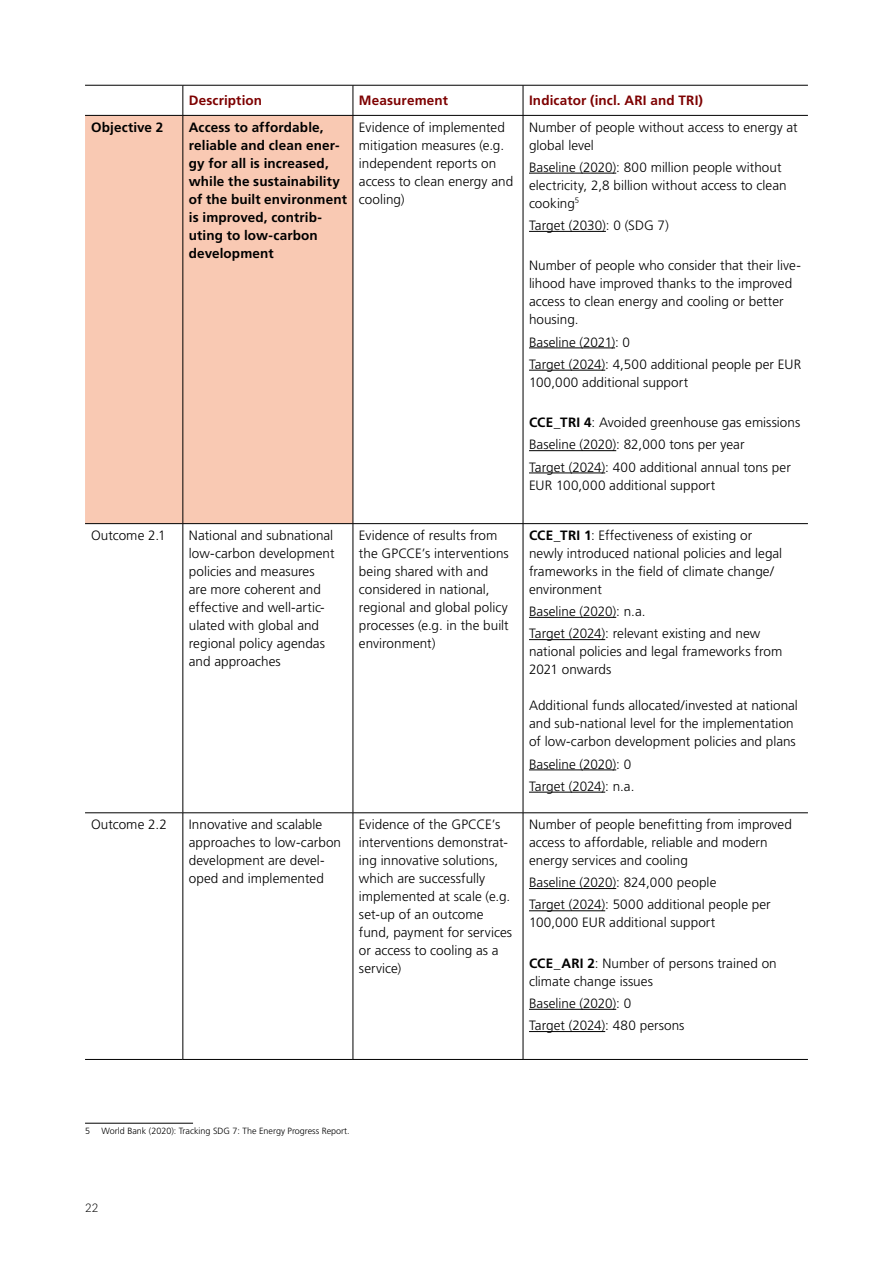
<style>
.page{position:relative;width:893px;height:1263px;background:#fff}
.page>*{position:absolute;margin:0;border:0;box-sizing:border-box;transform-origin:0 0}
.Lauftext_Tabelle{font:300 13.5px/18px "Frutiger LT Pro";letter-spacing:.005em;color:#000}
.Lauftext_Tabelle-2{font:700 13.5px/18px "Frutiger LT Pro";letter-spacing:.01em;color:#000}
.Lauftext_Tabelle-3{font:700 13.5px "Frutiger LT Pro";letter-spacing:.01em;color:#7d0000}
.t1{font:300 12px "Caecilia LT Pro 45";color:#000}
.Fussnote{font:300 9px "Frutiger LT Pro";color:#000}
.s1{font-weight:700}
</style>
<div class="page">
<div style="left:85px;top:116px;width:268px;height:407px;background:#f9c9b3"></div>
<hr style="left:85px;top:85px;width:98px;height:1px;background:#000">
<hr style="left:183px;top:85px;width:170px;height:1px;background:#000">
<hr style="left:353px;top:85px;width:170px;height:1px;background:#000">
<hr style="left:523px;top:85px;width:285px;height:1px;background:#000">
<hr style="left:85px;top:1059px;width:98px;height:1px;background:#000">
<hr style="left:183px;top:1059px;width:170px;height:1px;background:#000">
<hr style="left:353px;top:1059px;width:170px;height:1px;background:#000">
<hr style="left:523px;top:1059px;width:285px;height:1px;background:#000">
<hr style="left:353px;top:85px;width:1px;height:30px;background:#000">
<hr style="left:85px;top:115px;width:98px;height:1px;background:#000">
<hr style="left:353px;top:116px;width:1px;height:407px;background:#000">
<hr style="left:353px;top:524px;width:1px;height:289px;background:#000">
<hr style="left:85px;top:812px;width:98px;height:1px;background:#000">
<hr style="left:353px;top:813px;width:1px;height:246px;background:#000">
<hr style="left:183px;top:85px;width:1px;height:30px;background:#000">
<hr style="left:183px;top:116px;width:1px;height:407px;background:#000">
<hr style="left:183px;top:524px;width:1px;height:289px;background:#000">
<hr style="left:183px;top:813px;width:1px;height:246px;background:#000">
<hr style="left:183px;top:115px;width:170px;height:1px;background:#000">
<hr style="left:183px;top:812px;width:170px;height:1px;background:#000">
<hr style="left:353px;top:115px;width:170px;height:1px;background:#000">
<hr style="left:523px;top:115px;width:285px;height:1px;background:#000">
<hr style="left:353px;top:812px;width:170px;height:1px;background:#000">
<hr style="left:523px;top:812px;width:285px;height:1px;background:#000">
<hr style="left:85px;top:523px;width:98px;height:1px;background:#000">
<hr style="left:183px;top:523px;width:170px;height:1px;background:#000">
<hr style="left:353px;top:523px;width:170px;height:1px;background:#000">
<hr style="left:523px;top:523px;width:285px;height:1px;background:#000">
<hr style="left:523px;top:85px;width:1px;height:30px;background:#000">
<hr style="left:523px;top:116px;width:1px;height:407px;background:#000">
<hr style="left:523px;top:524px;width:1px;height:289px;background:#000">
<hr style="left:523px;top:813px;width:1px;height:246px;background:#000">
<hr style="left:529px;top:173px;width:87px;height:1px;background:#000">
<hr style="left:529px;top:231px;width:77px;height:1px;background:#000">
<hr style="left:529px;top:348px;width:86px;height:1px;background:#000">
<hr style="left:529px;top:370px;width:76px;height:1px;background:#000">
<hr style="left:529px;top:450px;width:87px;height:1px;background:#000">
<hr style="left:529px;top:473px;width:76px;height:1px;background:#000">
<hr style="left:529px;top:617px;width:87px;height:1px;background:#000">
<hr style="left:529px;top:639px;width:76px;height:1px;background:#000">
<hr style="left:529px;top:769px;width:87px;height:1px;background:#000">
<hr style="left:529px;top:792px;width:76px;height:1px;background:#000">
<hr style="left:529px;top:888px;width:87px;height:1px;background:#000">
<hr style="left:529px;top:910px;width:76px;height:1px;background:#000">
<hr style="left:529px;top:1009px;width:87px;height:1px;background:#000">
<hr style="left:529px;top:1031px;width:76px;height:1px;background:#000">
<hr style="left:85px;top:1123px;width:108px;height:1px;background:#000">
<p class="Lauftext_Tabelle-3" style="left:189px;top:93px;width:75px">Description</p>
<p class="Lauftext_Tabelle-3" style="left:359px;top:93px;width:91px">Measurement</p>
<p class="Lauftext_Tabelle-3" style="left:529px;top:93px;width:176px">Indicator (incl. ARI and TRI)</p>
<p class="Lauftext_Tabelle-2" style="left:91px;top:118px;width:74px">Objective 2</p>
<p class="Lauftext_Tabelle-2" style="left:189px;top:118px;width:160px">Access to affordable, reliable and clean ener&shy;gy for all is increased, while the sustainability of the built environment is improved, contrib&shy;uting to low-carbon development</p>
<p class="Lauftext_Tabelle" style="left:359px;top:118px;width:156px">Evidence of implemented mitigation measures (e.g. independent reports on access to clean energy and cooling)</p>
<p class="Lauftext_Tabelle" style="left:529px;top:118px;width:270px">Number of people without access to energy at global level</p>
<p class="Lauftext_Tabelle" style="left:529px;top:158px;width:259px">Baseline (2020): 800 million people without electricity, 2,8 billion without access to clean cooking<sup>5</sup></p>
<p class="Lauftext_Tabelle" style="left:529px;top:216px;width:141px">Target (2030): 0 (SDG 7)</p>
<p class="Lauftext_Tabelle" style="left:529px;top:257px;width:273px">Number of people who consider that their live&shy;lihood have improved thanks to the improved access to clean energy and cooling or better housing.</p>
<p class="Lauftext_Tabelle" style="left:529px;top:333px;width:103px">Baseline (2021): 0</p>
<p class="Lauftext_Tabelle" style="left:529px;top:355px;width:274px">Target (2024): 4,500 additional people per EUR<br>100,000 additional support</p>
<p class="Lauftext_Tabelle" style="left:529px;top:413px;width:273px"><span class="s1">CCE_TRI 4</span>: Avoided greenhouse gas emissions</p>
<p class="Lauftext_Tabelle" style="left:529px;top:436px;width:217px">Baseline (2020): 82,000 tons per year</p>
<p class="Lauftext_Tabelle" style="left:529px;top:458px;width:263px">Target (2024): 400 additional annual tons per<br>EUR 100,000 additional support</p>
<p class="Lauftext_Tabelle" style="left:91px;top:526px;width:76px">Outcome 2.1</p>
<p class="Lauftext_Tabelle" style="left:189px;top:526px;width:147px">National and subnational low-carbon development policies and measures are more coherent and effective and well-artic&shy;ulated with global and regional policy agendas and approaches</p>
<p class="Lauftext_Tabelle" style="left:359px;top:526px;width:151px">Evidence of results from the GPCCE’s interventions being shared with and considered in national, regional and global policy processes (e.g. in the built environment)</p>
<p class="Lauftext_Tabelle" style="left:529px;top:526px;width:255px"><span class="s1">CCE_TRI 1</span>: Effectiveness of existing or newly introduced national policies and legal frameworks in the field of climate change/ environment</p>
<p class="Lauftext_Tabelle" style="left:529px;top:602px;width:118px">Baseline (2020): n.a.</p>
<p class="Lauftext_Tabelle" style="left:529px;top:625px;width:255px">Target (2024): relevant existing and new national policies and legal frameworks from<br>2021 onwards</p>
<p class="Lauftext_Tabelle" style="left:529px;top:697px;width:270px">Additional funds allocated/invested at national and sub-national level for the implementation of low-carbon development policies and plans</p>
<p class="Lauftext_Tabelle" style="left:529px;top:755px;width:104px">Baseline (2020): 0</p>
<p class="Lauftext_Tabelle" style="left:529px;top:777px;width:107px">Target (2024): n.a.</p>
<p class="Lauftext_Tabelle" style="left:91px;top:815px;width:77px">Outcome 2.2</p>
<p class="Lauftext_Tabelle" style="left:189px;top:815px;width:154px">Innovative and scalable approaches to low-carbon development are devel&shy;oped and implemented</p>
<p class="Lauftext_Tabelle" style="left:359px;top:815px;width:155px">Evidence of the GPCCE’s interventions demonstrat&shy;ing innovative solutions, which are successfully implemented at scale (e.g. set-up of an outcome fund, payment for services or access to cooling as a service)</p>
<p class="Lauftext_Tabelle" style="left:529px;top:815px;width:264px">Number of people benefitting from improved access to affordable, reliable and modern energy services and cooling</p>
<p class="Lauftext_Tabelle" style="left:529px;top:874px;width:189px">Baseline (2020): 824,000 people</p>
<p class="Lauftext_Tabelle" style="left:529px;top:896px;width:243px">Target (2024): 5000 additional people per<br>100,000 EUR additional support</p>
<p class="Lauftext_Tabelle" style="left:529px;top:954px;width:249px"><span class="s1">CCE_ARI 2</span>: Number of persons trained on climate change issues</p>
<p class="Lauftext_Tabelle" style="left:529px;top:994px;width:104px">Baseline (2020): 0</p>
<p class="Lauftext_Tabelle" style="left:529px;top:1017px;width:157px">Target (2024): 480 persons</p>
<p class="Fussnote" style="left:85px;top:1126px;width:7px">5</p>
<p class="Fussnote" style="left:102px;top:1126px;width:250px">World Bank (2020): Tracking SDG 7: The Energy Progress Report.</p>
<p class="t1" style="left:85px;top:1200px;width:15px">22</p>
</div>
